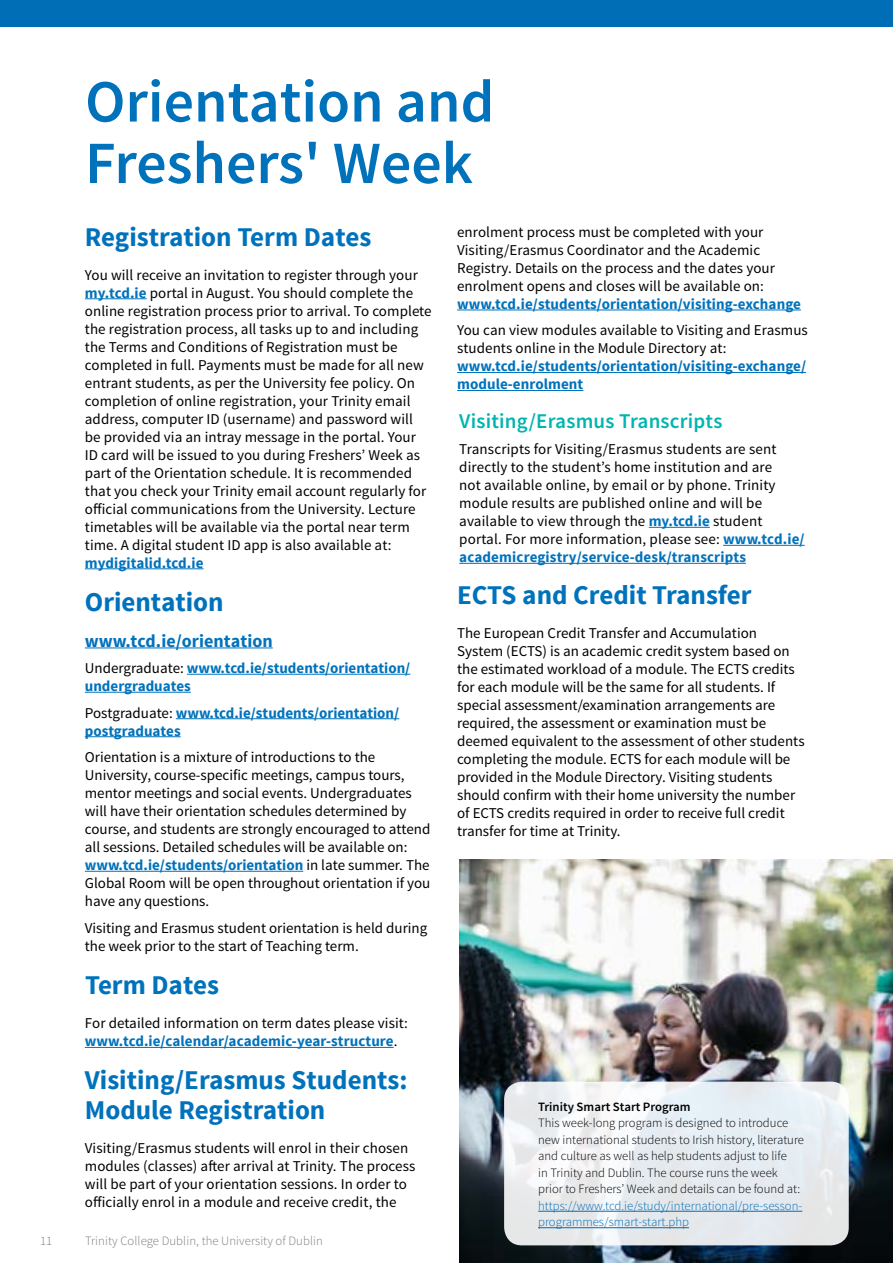
<style>
.page{position:relative;width:893px;height:1263px;background:#fff}
.page>*{position:absolute;margin:0;border:0;box-sizing:border-box;transform-origin:0 0}
.t1{font:600 60px/61.5px "Source Sans Pro";color:#0072bc}
.t2{font:700 27px/30px "Source Sans Pro";color:#0072bc}
.t3{font:600 21px "Source Sans Pro";letter-spacing:.01em;color:#00b5af}
.t4{font:700 18px "Source Sans Pro";letter-spacing:.005em;color:#0072bc}
.t5{font:15px/18px "Source Sans Pro";letter-spacing:.005em;color:#000}
.t6{font:700 15px/18px "Source Sans Pro";color:#0072bc}
.t7{font:300 12.75px/16.5px "Source Sans Pro";color:#000}
.t8{font:300 12.75px/16.5px "Source Sans Pro";color:#006db7}
.t9{font:300 12.75px "Source Sans Pro";letter-spacing:.005em;color:#787c81}
.t10{font:600 12.75px "Source Sans Pro";color:#000}
.s1{font-weight:700;color:#0072bc}
.s2{font-weight:400;color:#000}
</style>
<div class="page">
<div style="left:0;top:0;width:893px;height:26px;background:#006db7"></div>
<hr style="left:85px;top:298px;width:62px;height:1px;background:#0072bc">
<hr style="left:85px;top:568px;width:119px;height:1px;background:#0072bc">
<hr style="left:85px;top:647px;width:188px;height:1px;background:#0072bc">
<hr style="left:187px;top:674px;width:223px;height:1px;background:#0072bc">
<hr style="left:85px;top:692px;width:106px;height:1px;background:#0072bc">
<hr style="left:176px;top:718px;width:223px;height:1px;background:#0072bc">
<hr style="left:85px;top:736px;width:96px;height:1px;background:#0072bc">
<hr style="left:85px;top:871px;width:218px;height:1px;background:#0072bc">
<hr style="left:85px;top:1047px;width:309px;height:1px;background:#0072bc">
<hr style="left:649px;top:527px;width:61px;height:1px;background:#0072bc">
<hr style="left:723px;top:545px;width:82px;height:1px;background:#0072bc">
<hr style="left:459px;top:563px;width:287px;height:1px;background:#0072bc">
<img style="left:459px;top:860px;width:434px;height:403px">
<hr style="left:457px;top:310px;width:344px;height:1px;background:#0072bc">
<hr style="left:457px;top:372px;width:349px;height:1px;background:#0072bc">
<hr style="left:457px;top:390px;width:126px;height:1px;background:#0072bc">
<svg style="left:504px;top:1081px;width:345px;height:164px;fill:#e6ebf0"></svg>
<hr style="left:538px;top:1211px;width:264px;height:1px;background:#006db7">
<hr style="left:538px;top:1227px;width:151px;height:1px;background:#006db7">
<h1 class="t1" style="left:85px;top:73px;width:411px">Orientation and<br>Freshers' Week</h1>
<h2 class="t2" style="left:85px;top:223px;width:288px">Registration Term Dates</h2>
<p class="t5" style="left:85px;top:266px;width:348px">You will receive an invitation to register through your <span class="s1">my.tcd.ie</span> portal in August. You should complete the online registration process prior to arrival. To complete the registration process, all tasks up to and including the Terms and Conditions of Registration must be completed in full. Payments must be made for all new entrant students, as per the University fee policy. On completion of online registration, your Trinity email address, computer ID (username) and password will be provided via an intray message in the portal. Your ID card will be issued to you during Freshers’ Week as part of the Orientation schedule. It is recommended that you check your Trinity email account regularly for official communications from the University. Lecture timetables will be available via the portal near term time. A digital student ID app is also available at:</p>
<p class="t6" style="left:85px;top:554px;width:120px">mydigitalid.tcd.ie</p>
<h2 class="t2" style="left:85px;top:587px;width:140px">Orientation</h2>
<p class="t4" style="left:85px;top:629px;width:189px">www.tcd.ie/orientation</p>
<p class="t6" style="left:85px;top:660px;width:327px"><span class="s2">Undergraduate:</span> www.tcd.ie/students/orientation/ undergraduates</p>
<p class="t6" style="left:85px;top:704px;width:316px"><span class="s2">Postgraduate:</span> www.tcd.ie/students/orientation/ postgraduates</p>
<p class="t5" style="left:85px;top:748px;width:347px">Orientation is a mixture of introductions to the University, course-specific meetings, campus tours, mentor meetings and social events. Undergraduates will have their orientation schedules determined by course, and students are strongly encouraged to attend all sessions. Detailed schedules will be available on: <span class="s1">www.tcd.ie/students/orientation</span> in late summer. The Global Room will be open throughout orientation if you have any questions.</p>
<p class="t5" style="left:85px;top:919px;width:344px">Visiting and Erasmus student orientation is held during the week prior to the start of Teaching term.</p>
<h2 class="t2" style="left:85px;top:971px;width:136px">Term Dates</h2>
<p class="t5" style="left:85px;top:1014px;width:325px">For detailed information on term dates please visit: <span class="s1">www.tcd.ie/calendar/academic-year-structure</span>.</p>
<h2 class="t2" style="left:85px;top:1066px;width:324px">Visiting/Erasmus Students:<br>Module Registration</h2>
<p class="t5" style="left:85px;top:1139px;width:332px">Visiting/Erasmus students will enrol in their chosen modules (classes) after arrival at Trinity. The process will be part of your orientation sessions. In order to officially enrol in a module and receive credit, the</p>
<p class="t9" style="left:40px;top:1233px;width:14px">11</p>
<p class="t9" style="left:85px;top:1233px;width:239px">Trinity College Dublin, the University of Dublin</p>
<p class="t5" style="left:457px;top:223px;width:319px">enrolment process must be completed with your Visiting/Erasmus Coordinator and the Academic Registry. Details on the process and the dates your enrolment opens and closes will be available on:</p>
<p class="t6" style="left:457px;top:295px;width:345px">www.tcd.ie/students/orientation/visiting-exchange</p>
<p class="t5" style="left:457px;top:322px;width:352px">You can view modules available to Visiting and Erasmus students online in the Module Directory at:</p>
<p class="t6" style="left:457px;top:358px;width:350px">www.tcd.ie/students/orientation/visiting-exchange/ module-enrolment</p>
<h3 class="t3" style="left:459px;top:407px;width:265px">Visiting/Erasmus Transcripts</h3>
<p class="t5" style="left:459px;top:440px;width:347px">Transcripts for Visiting/Erasmus students are sent directly to the student’s home institution and are<br>not available online, by email or by phone. Trinity module results are published online and will be available to view through the <span class="s1">my.tcd.ie</span> student portal. For more information, please see: <span class="s1">www.tcd.ie/ academicregistry/service-desk/transcripts</span></p>
<h2 class="t2" style="left:457px;top:581px;width:296px">ECTS and Credit Transfer</h2>
<p class="t5" style="left:457px;top:624px;width:349px">The European Credit Transfer and Accumulation System (ECTS) is an academic credit system based on the estimated workload of a module. The ECTS credits for each module will be the same for all students. If special assessment/examination arrangements are required, the assessment or examination must be deemed equivalent to the assessment of other students completing the module. ECTS for each module will be provided in the Module Directory. Visiting students should confirm with their home university the number of ECTS credits required in order to receive full credit transfer for time at Trinity.</p>
<p class="t10" style="left:538px;top:1099px;width:154px">Trinity Smart Start Program</p>
<p class="t7" style="left:538px;top:1115px;width:267px">This week-long program is designed to introduce new international students to Irish history, literature and culture as well as help students adjust to life<br>in Trinity and Dublin. The course runs the week prior to Freshers’ Week and details can be found at:</p>
<p class="t8" style="left:538px;top:1197px;width:266px">https://www.tcd.ie/study/international/pre-sesson&shy;programmes/smart-start.php</p>
</div>
